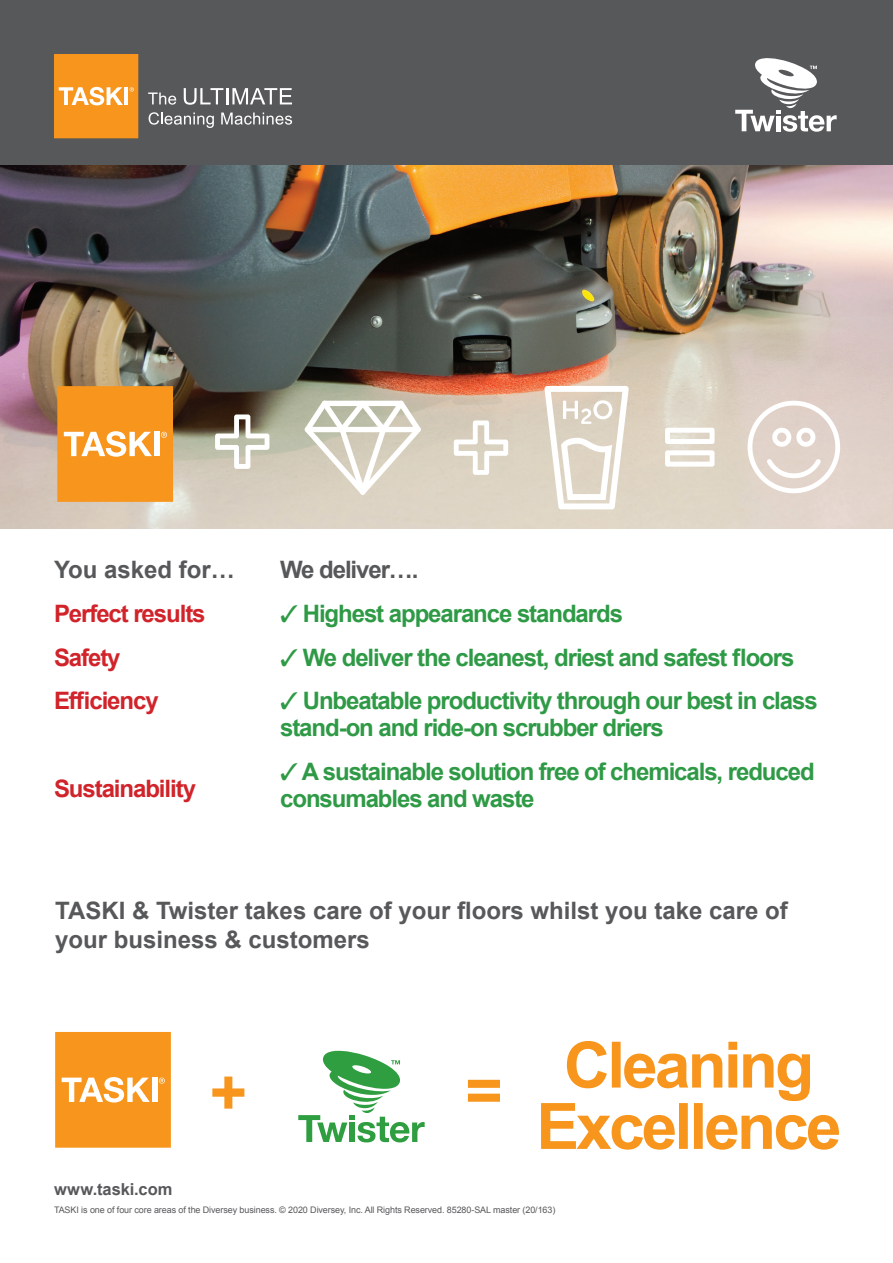
<style>
.page{position:relative;width:893px;height:1263px;background:#fff}
.page>*{position:absolute;margin:0;border:0;box-sizing:border-box;transform-origin:0 0}
.t1{font:700 24px/27px "Arial";letter-spacing:-.045em;color:#2f9a46}
.t2{font:700 24px/28.8px "Arial";color:#57585a}
.t3{font:700 24px/44px "Arial";letter-spacing:-.045em;color:#d1232a}
.t4{font:700 24px "Arial";letter-spacing:-.045em;color:#57585a}
.t5{font:700 16.5px "Arial";color:#57585a}
.t6{font:9px "Arial";letter-spacing:-.01em;color:#57585a}
</style>
<div class="page">
<img style="left:0;top:164px;width:893px;height:364px">
<div style="left:0;top:0;width:893px;height:164px;background:#57585a"></div>
<svg style="left:735px;top:58px;width:102px;height:74px"></svg>
<svg style="left:148px;top:93px;width:28px;height:12px"></svg>
<svg style="left:184px;top:88px;width:108px;height:17px"></svg>
<svg style="left:149px;top:112px;width:65px;height:16px"></svg>
<svg style="left:221px;top:113px;width:71px;height:12px"></svg>
<svg style="left:54px;top:54px;width:84px;height:84px;background:#f79e31"></svg>
<svg style="left:55px;top:1032px;width:116px;height:116px;background:#f79f32"></svg>
<svg style="left:298px;top:1051px;width:127px;height:91px"></svg>
<svg style="left:541px;top:1041px;width:298px;height:109px"></svg>
<svg style="left:468px;top:1080px;width:32px;height:22px"></svg>
<svg style="left:212px;top:1076px;width:32px;height:32px"></svg>
<svg style="left:544px;top:386px;width:85px;height:123px"></svg>
<svg style="left:304px;top:400px;width:117px;height:95px"></svg>
<svg style="left:454px;top:420px;width:54px;height:55px"></svg>
<svg style="left:748px;top:401px;width:92px;height:92px"></svg>
<svg style="left:665px;top:428px;width:49px;height:16px"></svg>
<svg style="left:665px;top:450px;width:49px;height:17px"></svg>
<svg style="left:215px;top:414px;width:54px;height:55px"></svg>
<svg style="left:57px;top:386px;width:116px;height:116px;background:#f79e31"></svg>
<p class="t2" style="left:54px;top:556px;width:182px">You asked for…</p>
<p class="t3" style="left:54px;top:592px;width:153px">Perfect results<br>Safety<br>Efficiency</p>
<p class="t3" style="left:54px;top:768px;width:144px">Sustainability</p>
<p class="t4" style="left:280px;top:553px;width:140px">We deliver….</p>
<p class="t1" style="left:280px;top:600px;width:344px">✓ Highest appearance standards</p>
<p class="t1" style="left:280px;top:644px;width:516px">✓ We deliver the cleanest, driest and safest floors</p>
<p class="t1" style="left:280px;top:688px;width:539px">✓ Unbeatable productivity through our best in class stand-on and ride-on scrubber driers</p>
<p class="t1" style="left:280px;top:759px;width:536px">✓ A sustainable solution free of chemicals, reduced consumables and waste</p>
<p class="t2" style="left:55px;top:897px;width:734px">TASKI &amp; Twister takes care of your floors whilst you take care of your business &amp; customers</p>
<p class="t5" style="left:54px;top:1178px;width:120px">www.taski.com</p>
<p class="t6" style="left:54px;top:1203px;width:503px">TASKI is one of four core areas of the Diversey business. © 2020 Diversey, Inc. All Rights Reserved. 85280-SAL master (20/163)</p>
</div>
